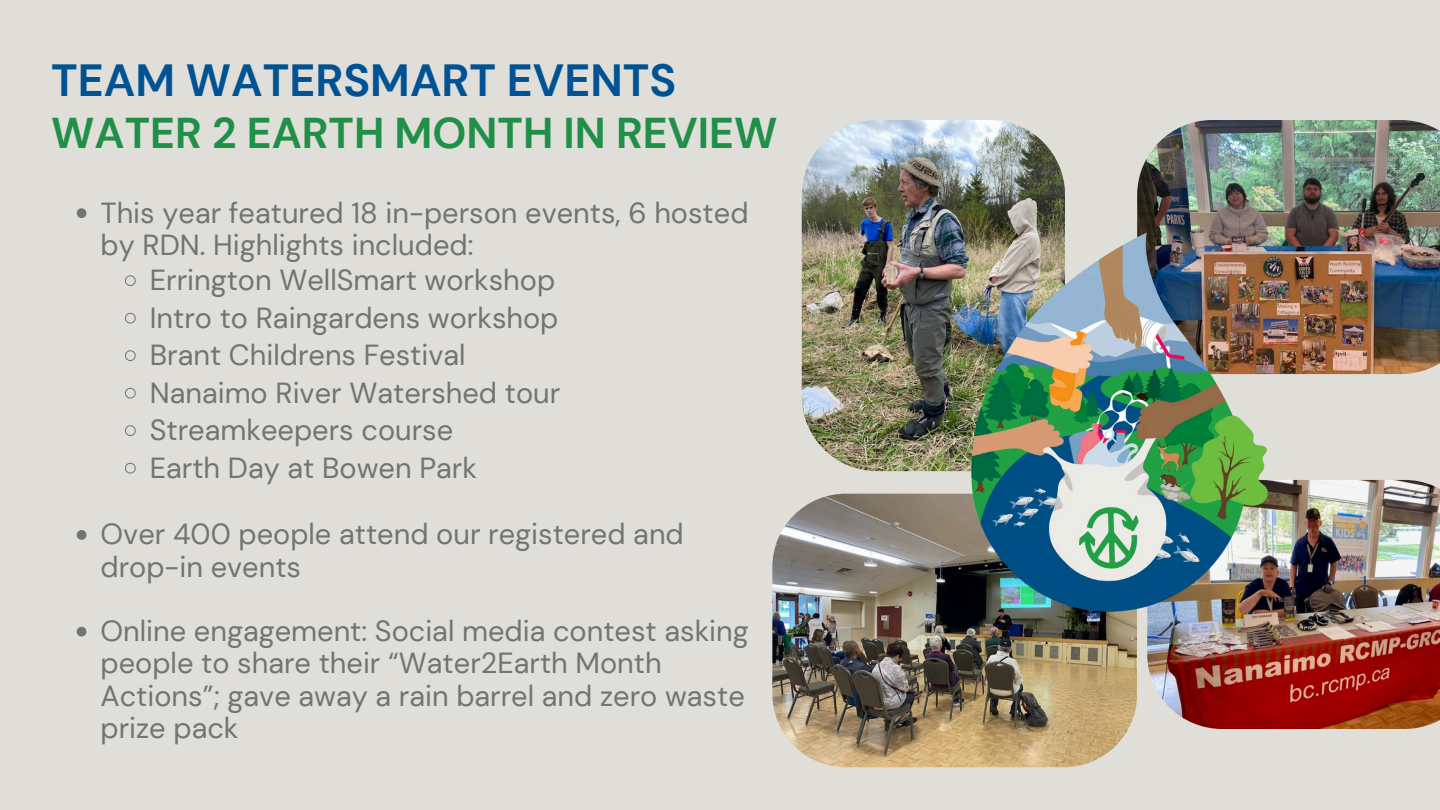
<style>
.page{position:relative;width:1440px;height:810px;background:#e0ded8}
.page>*{position:absolute;margin:0;border:0;box-sizing:border-box;transform-origin:0 0}
.t1{font:700 45px "DM Sans";color:#005293}
.t2{font:700 43px "DM Sans";color:#208f47}
.t3{font:29px/32.2px "DM Sans";color:#737373}
</style>
<div class="page">
<img style="left:1137px;top:120px;width:303px;height:254px">
<img style="left:802px;top:120px;width:263px;height:351px;border-radius:75px">
<img style="left:772px;top:494px;width:365px;height:273px;border-radius:74px">
<img style="left:1147px;top:480px;width:293px;height:249px">
<svg style="left:77px;top:208px;width:9px;height:10px"></svg>
<svg style="left:125px;top:275px;width:11px;height:11px"></svg>
<svg style="left:125px;top:312px;width:11px;height:12px"></svg>
<svg style="left:125px;top:350px;width:11px;height:11px"></svg>
<svg style="left:125px;top:387px;width:11px;height:12px"></svg>
<svg style="left:125px;top:425px;width:11px;height:11px"></svg>
<svg style="left:125px;top:462px;width:11px;height:12px"></svg>
<svg style="left:77px;top:530px;width:9px;height:10px"></svg>
<svg style="left:77px;top:627px;width:9px;height:10px"></svg>
<img style="left:955px;top:213px;width:325px;height:413px">
<p class="t1" style="left:51px;top:51px;width:627px">TEAM WATERSMART EVENTS</p>
<p class="t2" style="left:51px;top:106px;width:728px">WATER 2 EARTH MONTH IN REVIEW</p>
<p class="t3" style="left:101px;top:197px;width:650px">This year featured 18 in-person events, 6 hosted by RDN. Highlights included:</p>
<p class="t3" style="left:150px;top:264px;width:407px">Errington WellSmart workshop</p>
<p class="t3" style="left:150px;top:302px;width:410px">Intro to Raingardens workshop</p>
<p class="t3" style="left:150px;top:339px;width:317px">Brant Childrens Festival</p>
<p class="t3" style="left:150px;top:377px;width:412px">Nanaimo River Watershed tour</p>
<p class="t3" style="left:150px;top:414px;width:305px">Streamkeepers course</p>
<p class="t3" style="left:150px;top:452px;width:329px">Earth Day at Bowen Park</p>
<p class="t3" style="left:101px;top:518px;width:585px">Over 400 people attend our registered and drop-in events</p>
<p class="t3" style="left:101px;top:615px;width:650px">Online engagement: Social media contest asking people to share their “Water2Earth Month Actions”; gave away a rain barrel and zero waste prize pack</p>
</div>
